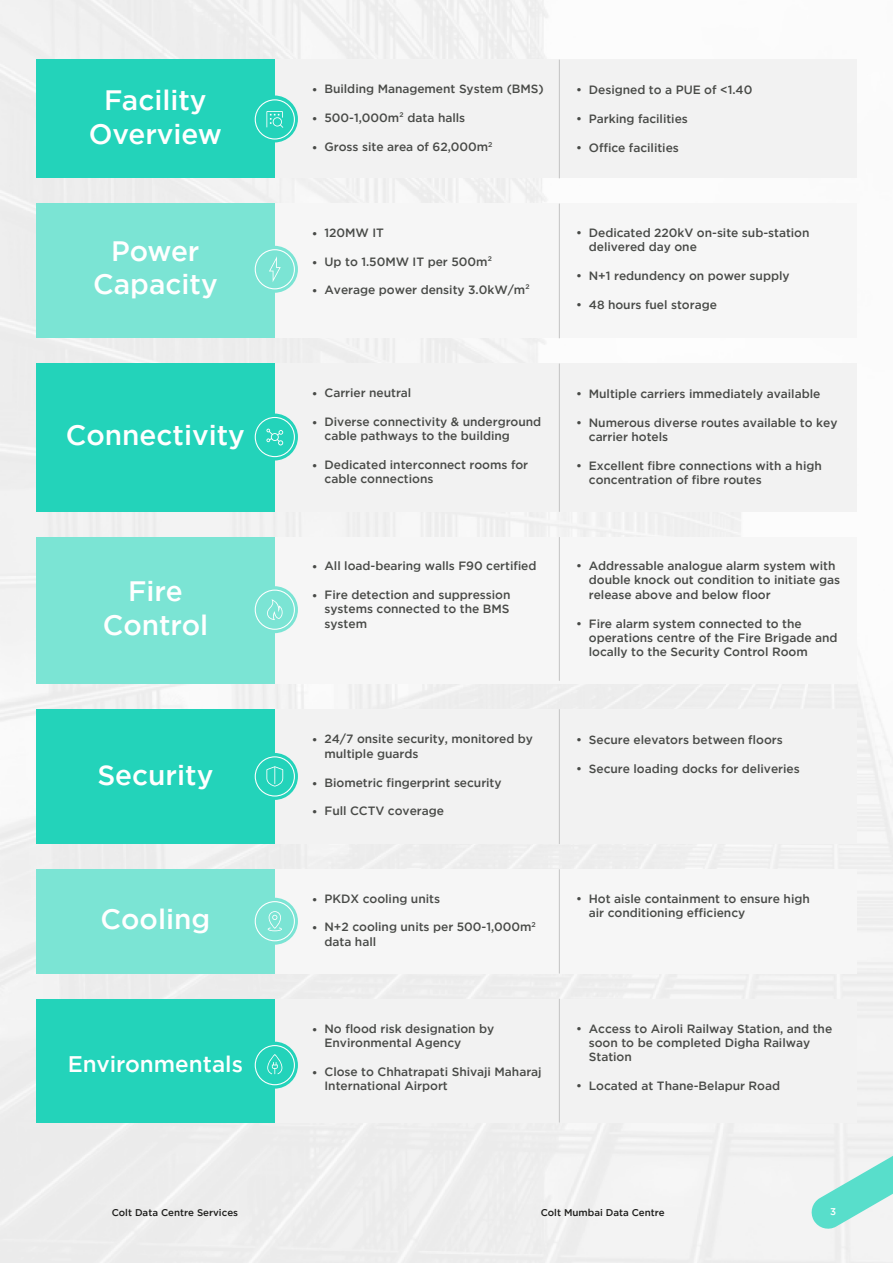
<style>
.page{position:relative;width:893px;height:1263px;background:#fff}
.page>*{position:absolute;margin:0;border:0;box-sizing:border-box;transform-origin:0 0}
.t1{font:500 28.05px/33.6px "Gotham";color:#fff;text-align:center}
.t2{font:500 22.5px "Gotham";color:#fff}
.t3{font:500 12px/14.4px "Gotham";letter-spacing:-.005em;color:#484a47}
.t4{font:500 9.75px "Gotham";color:#1d1d1b}
.t5{font:500 9.75px "Gotham";color:#fff}
</style>
<div class="page">
<img style="left:0;top:0;width:893px;height:1263px">
<svg style="left:809px;top:1141px;width:84px;height:90px"></svg>
<div style="left:274px;top:364px;width:583px;height:148px;background:#f2f2f2"></div>
<div style="left:36px;top:364px;width:238px;height:148px;background:#23d3ba"></div>
<hr style="left:559px;top:364px;width:1px;height:148px;background:#c3c3c3">
<div style="left:251px;top:414px;width:47px;height:46px;background:#23d3ba;border-radius:50%"></div>
<svg style="left:255px;top:417px;width:40px;height:40px"></svg>
<div style="left:274px;top:204px;width:583px;height:134px;background:#f6f6f6"></div>
<div style="left:36px;top:204px;width:238px;height:134px;background:#7be4d4"></div>
<hr style="left:559px;top:204px;width:1px;height:134px;background:#c3c3c3">
<div style="left:251px;top:246px;width:47px;height:47px;background:#7be4d4;border-radius:50%"></div>
<svg style="left:255px;top:249px;width:40px;height:40px"></svg>
<div style="left:274px;top:537px;width:583px;height:147px;background:#f6f6f6"></div>
<div style="left:36px;top:537px;width:238px;height:147px;background:#7be4d4"></div>
<hr style="left:559px;top:537px;width:1px;height:144px;background:#c3c3c3">
<div style="left:251px;top:586px;width:47px;height:47px;background:#7be4d4;border-radius:50%"></div>
<svg style="left:255px;top:590px;width:40px;height:40px"></svg>
<div style="left:274px;top:60px;width:583px;height:118px;background:#f2f2f2"></div>
<div style="left:36px;top:60px;width:238px;height:118px;background:#23d3ba"></div>
<hr style="left:559px;top:60px;width:1px;height:118px;background:#c3c3c3">
<div style="left:251px;top:95px;width:47px;height:47px;background:#23d3ba;border-radius:50%"></div>
<svg style="left:255px;top:99px;width:40px;height:41px"></svg>
<div style="left:274px;top:709px;width:583px;height:135px;background:#f2f2f2"></div>
<div style="left:36px;top:709px;width:238px;height:135px;background:#23d3ba"></div>
<hr style="left:559px;top:709px;width:1px;height:135px;background:#c3c3c3">
<div style="left:251px;top:753px;width:47px;height:47px;background:#23d3ba;border-radius:50%"></div>
<svg style="left:255px;top:756px;width:40px;height:40px"></svg>
<div style="left:274px;top:869px;width:583px;height:104px;background:#f6f6f6"></div>
<div style="left:36px;top:869px;width:238px;height:104px;background:#7be4d4"></div>
<hr style="left:559px;top:869px;width:1px;height:104px;background:#c3c3c3">
<div style="left:251px;top:898px;width:47px;height:47px;background:#7be4d4;border-radius:50%"></div>
<svg style="left:255px;top:901px;width:40px;height:40px"></svg>
<div style="left:274px;top:999px;width:583px;height:123px;background:#f2f2f2"></div>
<div style="left:36px;top:999px;width:238px;height:123px;background:#23d3ba"></div>
<hr style="left:559px;top:999px;width:1px;height:123px;background:#c3c3c3">
<div style="left:251px;top:1042px;width:47px;height:47px;background:#23d3ba;border-radius:50%"></div>
<svg style="left:255px;top:1045px;width:40px;height:40px"></svg>
<h1 class="t1" style="left:89px;top:83px;width:135px">Facility<br>Overview</h1>
<p class="t3" style="left:325px;top:82px;width:221px">Building Management System (BMS)</p>
<p class="t3" style="left:312px;top:83px;width:7px">•</p>
<p class="t3" style="left:312px;top:111px;width:7px">•</p>
<p class="t3" style="left:312px;top:140px;width:7px">•</p>
<p class="t3" style="left:325px;top:110px;width:142px">500-1,000m² data halls</p>
<p class="t3" style="left:325px;top:139px;width:169px">Gross site area of 62,000m<sup>2</sup></p>
<h1 class="t1" style="left:93px;top:233px;width:126px">Power<br>Capacity</h1>
<h1 class="t1" style="left:66px;top:418px;width:181px">Connectivity</h1>
<h1 class="t1" style="left:103px;top:574px;width:107px">Fire<br>Control</h1>
<h1 class="t1" style="left:97px;top:757px;width:118px">Security</h1>
<h1 class="t1" style="left:101px;top:902px;width:111px">Cooling</h1>
<h2 class="t2" style="left:68px;top:1049px;width:177px">Environmentals</h2>
<p class="t3" style="left:312px;top:226px;width:7px">•</p>
<p class="t3" style="left:312px;top:255px;width:7px">•</p>
<p class="t3" style="left:312px;top:284px;width:7px">•</p>
<p class="t3" style="left:325px;top:225px;width:61px">120MW IT</p>
<p class="t3" style="left:325px;top:254px;width:169px">Up to 1.50MW IT per 500m²</p>
<p class="t3" style="left:325px;top:283px;width:207px">Average power density 3.0kW/m²</p>
<p class="t3" style="left:312px;top:386px;width:7px">•</p>
<p class="t3" style="left:312px;top:415px;width:7px">•</p>
<p class="t3" style="left:312px;top:458px;width:7px">•</p>
<p class="t3" style="left:325px;top:385px;width:88px">Carrier neutral</p>
<p class="t3" style="left:325px;top:414px;width:218px">Diverse connectivity &amp; underground cable pathways to the building</p>
<p class="t3" style="left:325px;top:457px;width:205px">Dedicated interconnect rooms for cable connections</p>
<p class="t3" style="left:312px;top:559px;width:7px">•</p>
<p class="t3" style="left:312px;top:588px;width:7px">•</p>
<p class="t3" style="left:325px;top:558px;width:213px">All load-bearing walls F90 certified</p>
<p class="t3" style="left:325px;top:587px;width:188px;text-align:justify">Fire detection and suppression systems connected to the BMS system</p>
<p class="t3" style="left:312px;top:733px;width:7px">•</p>
<p class="t3" style="left:312px;top:776px;width:7px">•</p>
<p class="t3" style="left:312px;top:805px;width:7px">•</p>
<p class="t3" style="left:325px;top:732px;width:210px">24/7 onsite security, monitored by multiple guards</p>
<p class="t3" style="left:325px;top:775px;width:179px">Biometric fingerprint security</p>
<p class="t3" style="left:325px;top:804px;width:121px">Full CCTV coverage</p>
<p class="t3" style="left:312px;top:892px;width:7px">•</p>
<p class="t3" style="left:312px;top:921px;width:7px">•</p>
<p class="t3" style="left:325px;top:891px;width:117px">PKDX cooling units</p>
<p class="t3" style="left:325px;top:920px;width:213px">N+2 cooling units per 500-1,000m<sup>2 </sup>data hall</p>
<p class="t3" style="left:312px;top:1022px;width:7px">•</p>
<p class="t3" style="left:312px;top:1065px;width:7px">•</p>
<p class="t3" style="left:325px;top:1021px;width:171px">No flood risk designation by<br>Environmental Agency</p>
<p class="t3" style="left:325px;top:1064px;width:219px">Close to Chhatrapati Shivaji Maharaj<br>International Airport</p>
<p class="t3" style="left:576px;top:83px;width:7px">•</p>
<p class="t3" style="left:576px;top:111px;width:7px">•</p>
<p class="t3" style="left:576px;top:140px;width:7px">•</p>
<p class="t3" style="left:589px;top:83px;width:165px">Designed to a PUE of &lt;1.40</p>
<p class="t3" style="left:589px;top:111px;width:101px">Parking facilities</p>
<p class="t3" style="left:589px;top:140px;width:92px">Office facilities</p>
<p class="t3" style="left:576px;top:225px;width:7px">•</p>
<p class="t3" style="left:576px;top:268px;width:7px">•</p>
<p class="t3" style="left:576px;top:297px;width:7px">•</p>
<p class="t3" style="left:589px;top:225px;width:222px">Dedicated 220kV on-site sub-station delivered day one</p>
<p class="t3" style="left:589px;top:268px;width:202px">N+1 redundency on power supply</p>
<p class="t3" style="left:589px;top:297px;width:130px">48 hours fuel storage</p>
<p class="t3" style="left:576px;top:386px;width:7px">•</p>
<p class="t3" style="left:576px;top:415px;width:7px">•</p>
<p class="t3" style="left:576px;top:458px;width:7px">•</p>
<p class="t3" style="left:589px;top:386px;width:233px">Multiple carriers immediately available</p>
<p class="t3" style="left:589px;top:415px;width:250px">Numerous diverse routes available to key carrier hotels</p>
<p class="t3" style="left:589px;top:458px;width:234px">Excellent fibre connections with a high concentration of fibre routes</p>
<p class="t3" style="left:576px;top:558px;width:7px">•</p>
<p class="t3" style="left:576px;top:616px;width:7px">•</p>
<p class="t3" style="left:589px;top:558px;width:253px">Addressable analogue alarm system with double knock out condition to initiate gas release above and below floor</p>
<p class="t3" style="left:589px;top:616px;width:250px">Fire alarm system connected to the operations centre of the Fire Brigade and locally to the Security Control Room</p>
<p class="t3" style="left:576px;top:733px;width:7px">•</p>
<p class="t3" style="left:576px;top:762px;width:7px">•</p>
<p class="t3" style="left:589px;top:733px;width:195px">Secure elevators between floors</p>
<p class="t3" style="left:589px;top:762px;width:212px">Secure loading docks for deliveries</p>
<p class="t3" style="left:576px;top:891px;width:7px">•</p>
<p class="t3" style="left:589px;top:891px;width:222px">Hot aisle containment to ensure high air conditioning efficiency</p>
<p class="t3" style="left:576px;top:1021px;width:7px">•</p>
<p class="t3" style="left:576px;top:1078px;width:7px">•</p>
<p class="t3" style="left:589px;top:1021px;width:245px">Access to Airoli Railway Station, and the soon to be completed Digha Railway<br>Station</p>
<p class="t3" style="left:589px;top:1078px;width:193px">Located at Thane-Belapur Road</p>
<p class="t4" style="left:112px;top:1206px;width:128px">Colt Data Centre Services</p>
<p class="t4" style="left:541px;top:1206px;width:126px">Colt Mumbai Data Centre</p>
<p class="t5" style="left:830px;top:1205px;width:8px">3</p>
</div>
